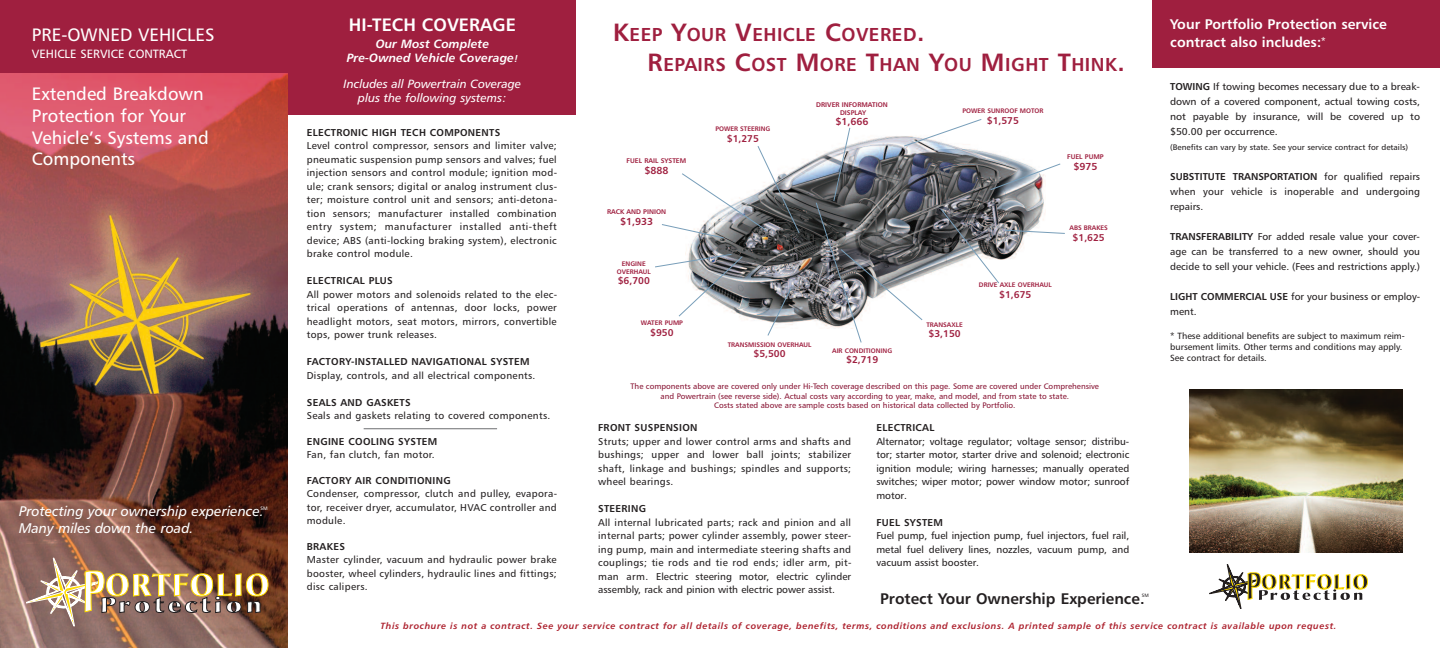
<style>
.page{position:relative;width:1440px;height:648px;background:#fff}
.page>*{position:absolute;margin:0;border:0;box-sizing:border-box;transform-origin:0 0}
.t1{font:18.8px/30px "Humanist 777 BT Bold B";letter-spacing:.025em;color:#9f1f3f}
.t2{font:18px/21.6px "Humanist 777 BT Roman B";color:#fff}
.t3{font:18px "Humanist 777 BT Bold B";color:#fff}
.t4{font:15.4px "Humanist 777 BT Bold B";color:#231f20}
.t5{font:14px "Humanist 777 BT Italic B";color:#fff}
.t6{font:14px/17.4px "Humanist 777 BT Bold B";color:#fff}
.t7{font:12px/14.4px "Humanist 777 BT Italic B";color:#fff;text-align:center}
.t8{font:12px/14.4px "Humanist 777 BT Bold Italic B";color:#fff;text-align:center}
.t9{font:12px "Humanist 777 BT Roman B";color:#fff}
.t10{font:10.2px "Humanist 777 BT Bold B";color:#9f1f3f}
.t11{font:10px/13.5px "Humanist 777 BT Roman B";letter-spacing:.03em;color:#231f20;text-align:justify}
.t12{font:10px "Humanist 777 BT Bold B";letter-spacing:.03em;color:#231f20}
.t13{font:10px/15px "Humanist 777 BT Roman B";color:#231f20}
.t14{font:10px "Humanist 777 BT Bold B";color:#231f20}
.t15{font:9.9px "Humanist 777 BT Bold B";color:#9f1f3f}
.t16{font:9px "Humanist 777 BT Bold Italic B";letter-spacing:.06em;color:#ad222f}
.t17{font:9px/10.8px "Humanist 777 BT Roman B";color:#231f20}
.t18{font:8px/9.4px "Humanist 777 BT Roman B";color:#881534;text-align:center}
.t19{font:8px "Humanist 777 BT Roman B";color:#231f20}
.t20{font:6.8px/8.1px "Humanist 777 BT Bold B";color:#9f1f3f;text-align:center}
.t21{font:6.6px/7.9px "Humanist 777 BT Bold B";color:#9f1f3f;text-align:center}
.t22{font:5px "Humanist 777 BT Roman B";color:#fff}
.t23{font:4.8px "Humanist 777 BT Roman B";color:#231f20}
.s1{font-size:10px}
.s2{font-size:25px}
.s3{font-family:"Humanist 777 BT Bold B"}
.s4{font-family:"Humanist 777 BT Roman B"}
</style>
<div class="page">
<div style="left:1152px;top:0;width:288px;height:68px;background:#9f1f3f"></div>
<div style="left:281px;top:0;width:295px;height:115px;background:#9f1f3f"></div>
<img style="left:0;top:73px;width:288px;height:575px">
<img style="left:26px;top:558px;width:242px;height:68px">
<hr style="left:364px;top:429px;width:133px;height:1px;background:#6c6d70">
<div style="left:0;top:0;width:288px;height:73px;background:#9f1f3f"></div>
<img style="left:1190px;top:390px;width:212px;height:162px">
<svg style="left:1209px;top:564px;width:159px;height:45px"></svg>
<img style="left:689px;top:158px;width:127px;height:167px">
<svg style="left:767px;top:287px;width:25px;height:49px"></svg>
<svg style="left:655px;top:254px;width:88px;height:63px"></svg>
<svg style="left:662px;top:146px;width:138px;height:93px"></svg>
<img style="left:816px;top:119px;width:249px;height:224px">
<h2 class="t2" style="left:32px;top:25px;width:184px">PRE-OWNED VEHICLES</h2>
<p class="t9" style="left:32px;top:49px;width:157px">VEHICLE SERVICE CONTRACT</p>
<h2 class="t2" style="left:32px;top:85px;width:178px">Extended Breakdown<br>Protection for Your<br>Vehicle’s Systems and<br>Components</h2>
<h3 class="t5" style="left:19px;top:506px;width:246px">Protecting your ownership experience.</h3>
<p class="t22" style="left:261px;top:507px;width:9px">SM</p>
<h3 class="t5" style="left:19px;top:523px;width:176px">Many miles down the road.</h3>
<h2 class="t3" style="left:349px;top:17px;width:169px">HI-TECH COVERAGE</h2>
<p class="t8" style="left:347px;top:38px;width:173px">Our Most Complete<br>Pre-Owned Vehicle Coverage<span class="s1">!</span></p>
<p class="t7" style="left:344px;top:77px;width:179px">Includes all Powertrain Coverage plus the following systems:</p>
<p class="t12" style="left:307px;top:128px;width:195px">ELECTRONIC HIGH TECH COMPONENTS</p>
<p class="t11" style="left:307px;top:140px;width:252px">Level control compressor, sensors and limiter valve; pneumatic suspension pump sensors and valves; fuel injection sensors and control module; ignition mod&shy;ule; crank sensors; digital or analog instrument clus&shy;ter; moisture control unit and sensors; anti-detona&shy;tion sensors; manufacturer installed combination entry system; manufacturer installed anti-theft device; ABS (anti-locking braking system), electronic brake control module.</p>
<p class="t12" style="left:307px;top:277px;width:88px">ELECTRICAL PLUS</p>
<p class="t11" style="left:307px;top:288px;width:252px">All power motors and solenoids related to the elec&shy;trical operations of antennas, door locks, power headlight motors, seat motors, mirrors, convertible tops, power trunk releases.</p>
<p class="t12" style="left:307px;top:358px;width:224px">FACTORY-INSTALLED NAVIGATIONAL SYSTEM</p>
<p class="t11" style="left:307px;top:369px;width:230px">Display, controls, and all electrical components.</p>
<p class="t12" style="left:307px;top:398px;width:105px">SEALS AND GASKETS</p>
<p class="t11" style="left:307px;top:410px;width:245px">Seals and gaskets relating to covered components.</p>
<p class="t12" style="left:307px;top:437px;width:132px">ENGINE COOLING SYSTEM</p>
<p class="t11" style="left:307px;top:449px;width:129px">Fan, fan clutch, fan motor.</p>
<p class="t12" style="left:307px;top:476px;width:146px">FACTORY AIR CONDITIONING</p>
<p class="t11" style="left:307px;top:488px;width:252px">Condenser, compressor, clutch and pulley, evapora&shy;tor, receiver dryer, accumulator, HVAC controller and module.</p>
<p class="t12" style="left:307px;top:542px;width:40px">BRAKES</p>
<p class="t11" style="left:307px;top:554px;width:251px">Master cylinder, vacuum and hydraulic power brake booster, wheel cylinders, hydraulic lines and fittings; disc calipers.</p>
<h1 class="t1" style="left:648px;top:21px;width:479px;text-indent:-34px"><span class="s2">K</span>EEP <span class="s2">Y</span>OUR <span class="s2">V</span>EHICLE <span class="s2">C</span>OVERED<span class="s2">.<br>R</span>EPAIRS <span class="s2">C</span>OST <span class="s2">M</span>ORE <span class="s2">T</span>HAN <span class="s2">Y</span>OU <span class="s2">M</span>IGHT <span class="s2">T</span>HINK<span class="s2">.</span></h1>
<p class="t20" style="left:627px;top:157px;width:61px">FUEL RAIL SYSTEM</p>
<p class="t10" style="left:644px;top:166px;width:26px">$888</p>
<p class="t20" style="left:607px;top:209px;width:61px">RACK AND PINION</p>
<p class="t10" style="left:620px;top:217px;width:35px">$1,933</p>
<p class="t21" style="left:617px;top:260px;width:35px">ENGINE<br>OVERHAUL</p>
<p class="t15" style="left:618px;top:277px;width:34px">$6,700</p>
<p class="t21" style="left:641px;top:320px;width:44px">WATER PUMP</p>
<p class="t15" style="left:650px;top:328px;width:25px">$950</p>
<p class="t21" style="left:715px;top:125px;width:57px">POWER STEERING</p>
<p class="t15" style="left:727px;top:134px;width:34px">$1,275</p>
<p class="t20" style="left:816px;top:101px;width:73px">DRIVER INFORMATION<br>DISPLAY</p>
<p class="t10" style="left:835px;top:118px;width:35px">$1,666</p>
<p class="t21" style="left:728px;top:341px;width:85px">TRANSMISSION OVERHAUL</p>
<p class="t15" style="left:754px;top:350px;width:34px">$5,500</p>
<p class="t21" style="left:832px;top:347px;width:61px">AIR CONDITIONING</p>
<p class="t15" style="left:846px;top:356px;width:34px">$2,719</p>
<p class="t21" style="left:962px;top:107px;width:83px">POWER SUNROOF MOTOR</p>
<p class="t15" style="left:987px;top:116px;width:34px">$1,575</p>
<p class="t20" style="left:1067px;top:153px;width:38px">FUEL PUMP</p>
<p class="t10" style="left:1073px;top:162px;width:26px">$975</p>
<p class="t21" style="left:926px;top:321px;width:38px">TRANSAXLE</p>
<p class="t15" style="left:929px;top:330px;width:34px">$3,150</p>
<p class="t21" style="left:979px;top:281px;width:74px">DRIVE AXLE OVERHAUL</p>
<p class="t15" style="left:999px;top:290px;width:34px">$1,675</p>
<p class="t21" style="left:1070px;top:225px;width:40px">ABS BRAKES</p>
<p class="t15" style="left:1073px;top:233px;width:34px">$1,625</p>
<p class="t18" style="left:631px;top:383px;width:470px">The components above are covered only under Hi-Tech coverage described on this page. Some are covered under Comprehensive and Powertrain (see reverse side). Actual costs vary according to year, make, and model, and from state to state.<br>Costs stated above are sample costs based on historical data collected by Portfolio.</p>
<p class="t12" style="left:598px;top:424px;width:101px">FRONT SUSPENSION</p>
<p class="t11" style="left:598px;top:435px;width:254px">Struts; upper and lower control arms and shafts and bushings; upper and lower ball joints; stabilizer shaft, linkage and bushings; spindles and supports; wheel bearings.</p>
<p class="t12" style="left:598px;top:505px;width:50px">STEERING</p>
<p class="t11" style="left:598px;top:516px;width:255px">All internal lubricated parts; rack and pinion and all internal parts; power cylinder assembly, power steer&shy;ing pump, main and intermediate steering shafts and couplings; tie rods and tie rod ends; idler arm, pit&shy;man arm. Electric steering motor, electric cylinder assembly, rack and pinion with electric power assist.</p>
<p class="t12" style="left:876px;top:424px;width:60px">ELECTRICAL</p>
<p class="t11" style="left:876px;top:435px;width:254px">Alternator; voltage regulator; voltage sensor; distribu&shy;tor; starter motor, starter drive and solenoid; electronic ignition module; wiring harnesses; manually operated switches; wiper motor; power window motor; sunroof motor.</p>
<p class="t12" style="left:876px;top:518px;width:68px">FUEL SYSTEM</p>
<p class="t11" style="left:876px;top:530px;width:254px">Fuel pump, fuel injection pump, fuel injectors, fuel rail, metal fuel delivery lines, nozzles, vacuum pump, and vacuum assist booster.</p>
<h3 class="t4" style="left:880px;top:592px;width:266px">Protect Your Ownership Experience.</h3>
<p class="t23" style="left:1142px;top:593px;width:8px">SM</p>
<h3 class="t6" style="left:1170px;top:17px;width:218px">Your Portfolio Protection service contract also includes:<sup>*</sup></h3>
<p class="t11" style="left:1170px;top:80px;width:251px;line-height:15px"><span class="s3">TOWING</span> If towing becomes necessary due to a break&shy;down of a covered component, actual towing costs, not payable by insurance, will be covered up to $50.00 per occurrence.</p>
<p class="t19" style="left:1170px;top:144px;width:240px">(Benefits can vary by state. See your service contract for details)</p>
<p class="t14" style="left:1170px;top:173px;width:252px">SUBSTITUTE TRANSPORTATION <span class="s4">for qualified repairs</span></p>
<p class="t11" style="left:1170px;top:185px;width:252px;line-height:15px">when your vehicle is inoperable and undergoing repairs.</p>
<p class="t11" style="left:1170px;top:230px;width:252px;line-height:15px"><span class="s3">TRANSFERABILITY</span> For added resale value your cover&shy;age can be transferred to a new owner, should you decide to sell your vehicle. (Fees and restrictions apply.)</p>
<p class="t13" style="left:1170px;top:290px;width:252px"><span class="s3">LIGHT COMMERCIAL USE</span> for your business or employ&shy;ment.</p>
<p class="t17" style="left:1170px;top:332px;width:236px">* These additional benefits are subject to maximum reim&shy;bursement limits. Other terms and conditions may apply.<br>See contract for details.</p>
<p class="t16" style="left:381px;top:623px;width:957px">This brochure is not a contract. See your service contract for all details of coverage, benefits, terms, conditions and exclusions. A printed sample of this service contract is available upon request.</p>
</div>
